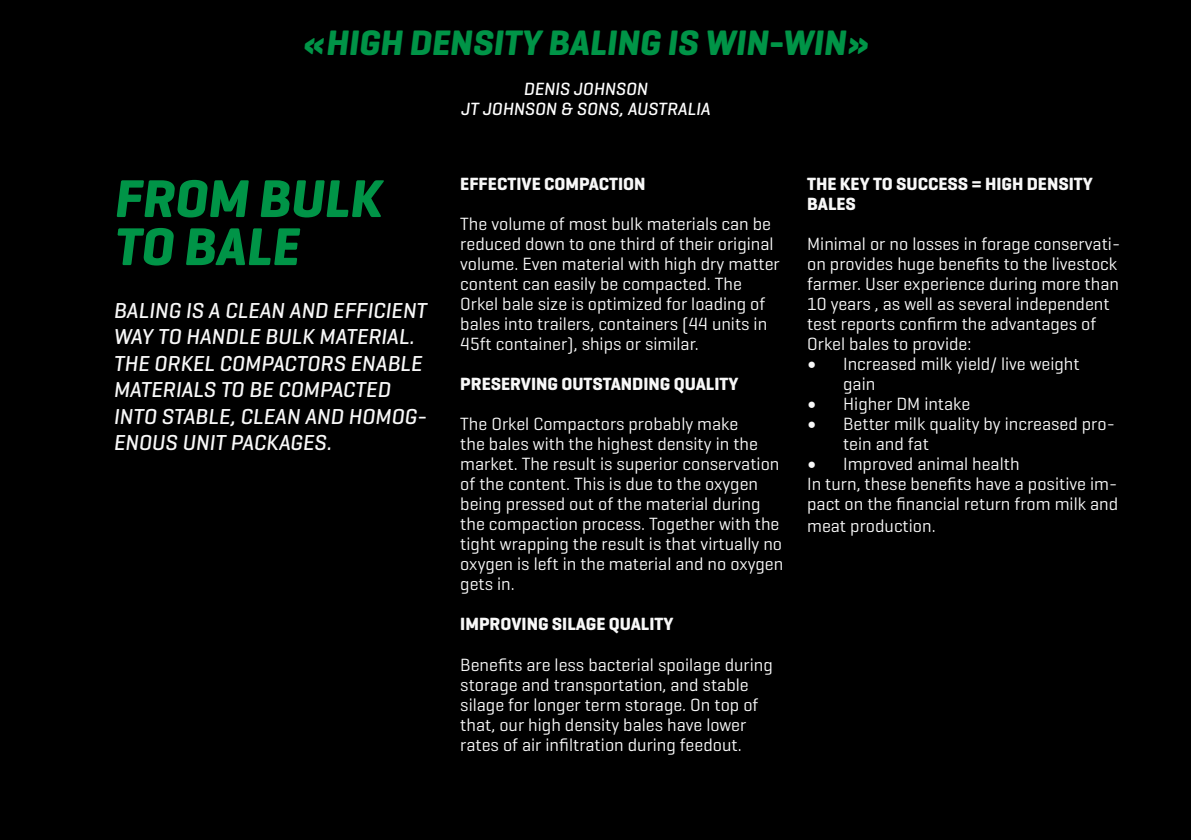
<style>
.page{position:relative;width:1191px;height:840px;background:#fff}
.page>*{position:absolute;margin:0;border:0;box-sizing:border-box;transform-origin:0 0}
.t1{font:italic 700 54px/48px "Geogrotesque";color:#009447}
.t2{font:italic 700 36px "Geogrotesque";color:#009447}
.t3{font:italic 500 22px/26.4px "Geogrotesque";color:#f8f8f8}
.t4{font:18px/20px "Geogrotesque";color:#f8f8f8}
.t5{font:700 18px/20px "Geogrotesque";color:#f8f8f8}
.t6{font:italic 500 18px/20px "Geogrotesque";color:#fff;text-align:center}
.s1{font-family:"Minion Pro";font-size:24px}
</style>
<div class="page">
<div style="left:0;top:0;width:1191px;height:839px;background:#000"></div>
<h2 class="t2" style="left:302px;top:20px;width:569px">«HIGH DENSITY BALING IS WIN-WIN»</h2>
<p class="t6" style="left:461px;top:78px;width:251px">DENIS JOHNSON<br>JT JOHNSON &amp; SONS, AUSTRALIA</p>
<h1 class="t1" style="left:113px;top:174px;width:269px">FROM BULK<br>TO BALE</h1>
<p class="t3" style="left:113px;top:296px;width:315px">BALING IS A CLEAN AND EFFICIENT<br>WAY TO HANDLE BULK MATERIAL.<br>THE ORKEL COMPACTORS ENABLE<br>MATERIALS TO BE COMPACTED<br>INTO STABLE, CLEAN AND HOMOG-<br>ENOUS UNIT PACKAGES.</p>
<p class="t5" style="left:460px;top:174px;width:187px">EFFECTIVE COMPACTION</p>
<p class="t4" style="left:460px;top:213px;width:321px">The volume of most bulk materials can be reduced down to one third of their original volume. Even material with high dry matter content can easily be compacted. The Orkel bale size is optimized for loading of bales into trailers, containers (44 units in 45ft container), ships or similar.</p>
<p class="t5" style="left:460px;top:374px;width:280px">PRESERVING OUTSTANDING QUALITY</p>
<p class="t4" style="left:460px;top:413px;width:324px">The Orkel Compactors probably make<br>the bales with the highest density in the market. The result is superior conservation of the content. This is due to the oxygen being pressed out of the material during the compaction process. Together with the tight wrapping the result is that virtually no oxygen is left in the material and no oxygen gets in.</p>
<p class="t5" style="left:460px;top:614px;width:215px">IMPROVING SILAGE QUALITY</p>
<p class="t4" style="left:460px;top:653px;width:314px">Benefits are less bacterial spoilage during storage and transportation, and stable silage for longer term storage. On top of that, our high density bales have lower rates of air infiltration during feedout.</p>
<p class="t5" style="left:807px;top:174px;width:287px">THE KEY TO SUCCESS = HIGH DENSITY<br>BALES</p>
<p class="t4" style="left:807px;top:233px;width:315px">Minimal or no losses in forage conservati&shy;on provides huge benefits to the livestock farmer. User experience during more than 10 years , as well as several independent test reports confirm the advantages of Orkel bales to provide:</p>
<p class="t4" style="left:843px;top:353px;width:238px;text-indent:-36px"><span class="s1">•</span> Increased milk yield/ live weight gain</p>
<p class="t4" style="left:807px;top:393px;width:165px"><span class="s1">•</span> Higher DM intake</p>
<p class="t4" style="left:843px;top:413px;width:273px;text-indent:-36px"><span class="s1">•</span> Better milk quality by increased pro&shy;tein and fat</p>
<p class="t4" style="left:807px;top:453px;width:312px;line-height:20.6px"><span class="s1">•</span> Improved animal health<br>In turn, these benefits have a positive im&shy;pact on the financial return from milk and meat production.</p>
</div>
